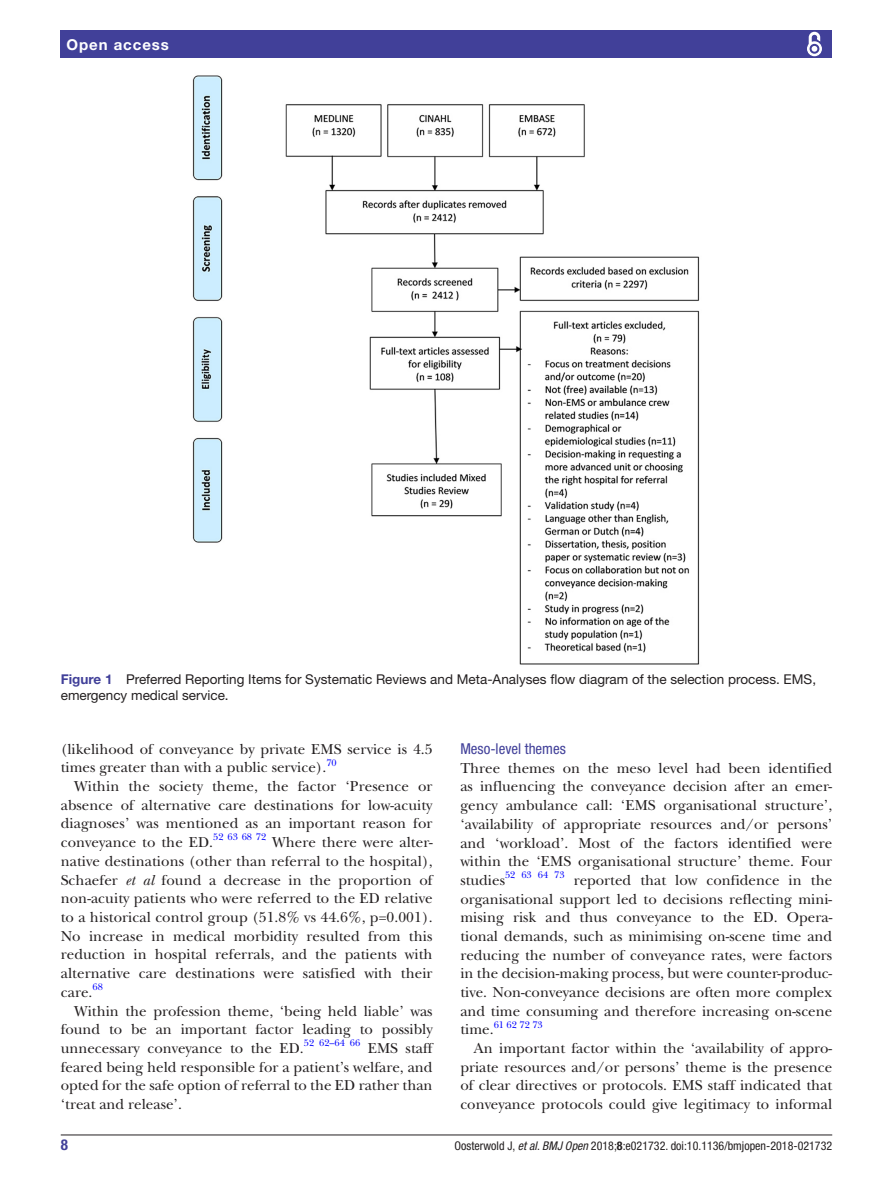
<style>
.page{position:relative;width:893px;height:1191px;background:#fff}
.page>*{position:absolute;margin:0;border:0;box-sizing:border-box;transform-origin:0 0}
.t1{font:15px/18.8px "New Baskerville";color:#231f20;text-align:justify}
.t2{font:condensed 15px "Helvetica Neue LT Std";color:#414099}
.t3{font:700 15px "Helvetica Neue LT Std";letter-spacing:.065em;color:#fff}
.t4{font:700 condensed 15px "Helvetica Neue LT Std";color:#414099}
.t5{font:13.5px/16.2px "Helvetica Neue LT Std";color:#231f20}
.t6{font:condensed 12px "Helvetica Neue LT Std";color:#231f20}
.t7{font:9.9px "New Baskerville";color:#00f}
.s1{font-weight:700;color:#414099}
.s2{font-style:italic}
.s3{font-weight:700}
</style>
<div class="page">
<hr style="left:61px;top:1134px;width:771px;height:1px;background:#231f20">
<div style="left:61px;top:31px;width:771px;height:27px;background:#414099"></div>
<svg style="left:807px;top:31px;width:15px;height:26px"></svg>
<img style="left:192px;top:75px;width:508px;height:590px">
<p class="t3" style="left:66px;top:35px;width:104px">Open access</p>
<p class="t5" style="left:61px;top:671px;width:757px"><span class="s1">Figure 1</span> Preferred Reporting Items for Systematic Reviews and Meta-Analyses flow diagram of the selection process. EMS, emergency medical service.</p>
<p class="t1" style="left:61px;top:739px;width:373px">(likelihood of conveyance by private EMS service is 4.5 times greater than with a public service).</p>
<p class="t7" style="left:326px;top:756px;width:12px">70</p>
<p class="t1" style="left:61px;top:777px;width:373px;text-indent:14px">Within the society theme, the factor ‘Presence or absence of alternative care destinations for low-acuity diagnoses’ was mentioned as an important reason for conveyance to the ED.<sup>52</sup> <sup>63</sup> <sup>68</sup> <sup>72</sup> Where there were alter&shy;native destinations (other than referral to the hospital), Schaefer <span class="s2">et al</span> found a decrease in the proportion of non-acuity patients who were referred to the ED relative to a historical control group (51.8% vs 44.6%, p=0.001).<br>No increase in medical morbidity resulted from this reduction in hospital referrals, and the patients with alternative care destinations were satisfied with their care.</p>
<p class="t7" style="left:93px;top:981px;width:12px">68</p>
<p class="t1" style="left:61px;top:1001px;width:373px;text-indent:14px">Within the profession theme, ‘being held liable’ was found to be an important factor leading to possibly unnecessary conveyance to the ED.</p>
<p class="t7" style="left:304px;top:1037px;width:58px">52 62–64 66</p>
<p class="t1" style="left:61px;top:1038px;width:373px;text-indent:307px">EMS staff feared being held responsible for a patient’s welfare, and opted for the safe option of referral to the ED rather than ‘treat and release’.</p>
<p class="t2" style="left:460px;top:740px;width:107px">Meso-level themes</p>
<p class="t1" style="left:460px;top:758px;width:373px">Three themes on the meso level had been identified as influencing the conveyance decision after an emer&shy;gency ambulance call: ‘EMS organisational structure’, ‘availability of appropriate resources and/or persons’ and ‘workload’. Most of the factors identified were within the ‘EMS organisational structure’ theme. Four studies</p>
<p class="t7" style="left:505px;top:869px;width:61px">52 63 64 73</p>
<p class="t1" style="left:460px;top:870px;width:373px;text-indent:113px">reported that low confidence in the organisational support led to decisions reflecting mini&shy;mising risk and thus conveyance to the ED. Opera&shy;tional demands, such as minimising on-scene time and reducing the number of conveyance rates, were factors in the decision-making process, but were counter-produc&shy;tive. Non-conveyance decisions are often more complex and time consuming and therefore increasing on-scene time.</p>
<p class="t7" style="left:494px;top:1018px;width:51px">61 62 72 73</p>
<p class="t1" style="left:460px;top:1038px;width:373px;text-indent:14px">An important factor within the ‘availability of appro&shy;priate resources and/or persons’ theme is the presence of clear directives or protocols. EMS staff indicated that conveyance protocols could give legitimacy to informal</p>
<p class="t4" style="left:61px;top:1135px;width:9px">8</p>
<p class="t6" style="left:455px;top:1138px;width:379px">Oosterwold J, <span class="s2">et al</span>. <span class="s2">BMJ Open</span> 2018;<span class="s3">8</span>:e021732. doi:10.1136/bmjopen-2018-021732</p>
</div>
